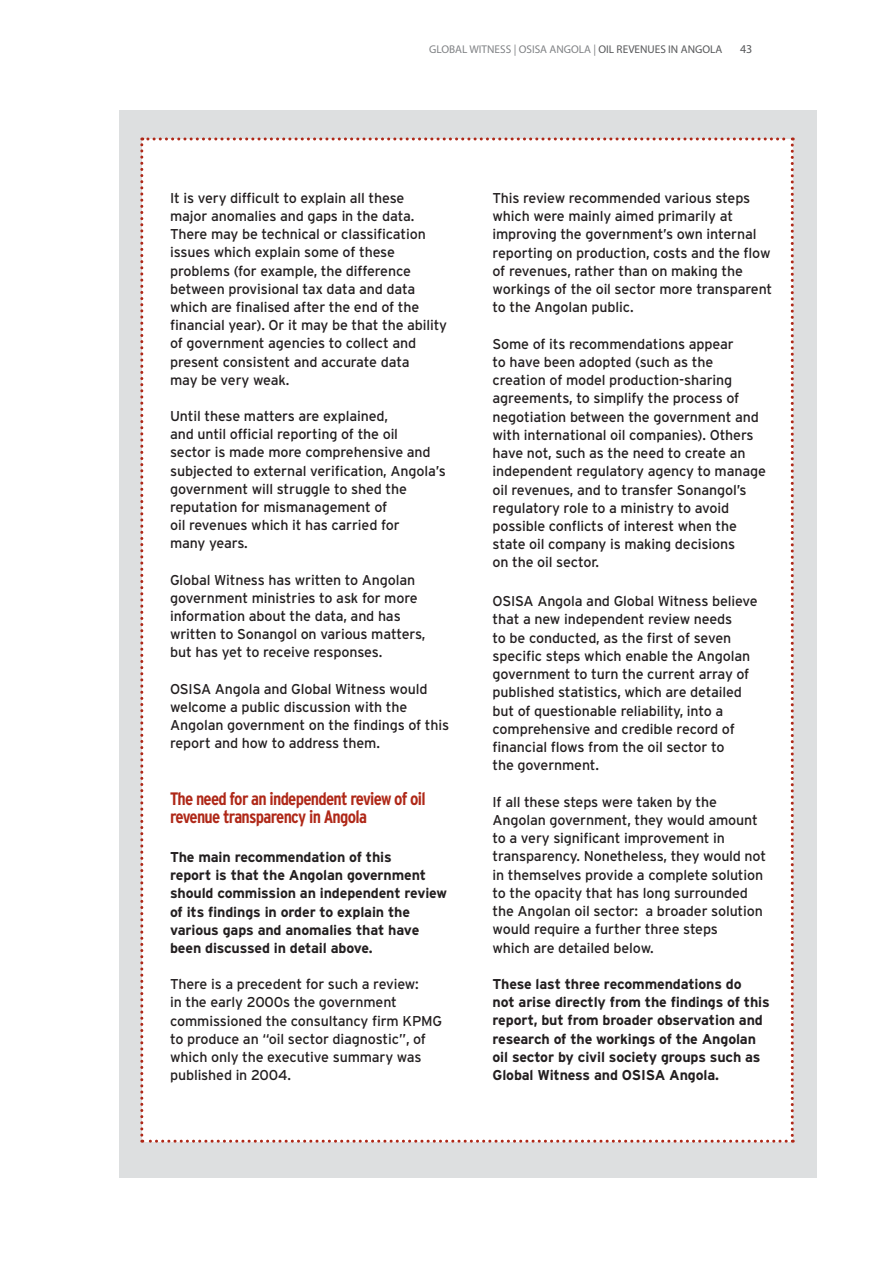
<style>
.page{position:relative;width:893px;height:1263px;background:#fff}
.page>*{position:absolute;margin:0;border:0;box-sizing:border-box;transform-origin:0 0}
.t1{font:700 condensed 18px/18.1px "Interstate";letter-spacing:-.04em;color:#af2818}
.t2{font:14.25px/18.3px "Interstate";letter-spacing:-.01em;color:#231f20}
.t3{font:700 14.25px/18.1px "Interstate";letter-spacing:-.01em;color:#231f20}
.t4{font:12px "Myriad Pro";color:#57585a}
.t5{font:11.25px "Myriad Pro";color:#808285}
.s1{color:#57585a}
</style>
<div class="page">
<div style="left:119px;top:111px;width:697px;height:1067px;background:#dddfe0"></div>
<div style="left:140px;top:137px;width:654px;height:1006px;background:#fff"></div>
<p class="t5" style="left:429px;top:43px;width:294px">GLOBAL WITNESS | OSISA ANGOLA | <span class="s1">OIL REVENUES IN ANGOLA</span></p>
<p class="t4" style="left:740px;top:42px;width:14px">43</p>
<p class="t2" style="left:170px;top:189px;width:278px">It is very difficult to explain all these<br>major anomalies and gaps in the data.<br>There may be technical or classification issues which explain some of these problems (for example, the difference between provisional tax data and data which are finalised after the end of the financial year). Or it may be that the ability of government agencies to collect and present consistent and accurate data<br>may be very weak.</p>
<p class="t2" style="left:170px;top:407px;width:277px">U ntil these matters are explained,<br>and until official reporting of the oil<br>sector is made more comprehensive and subjected to external verification, Angola’s government will struggle to shed the reputation for mismanagement of<br>oil revenues which it has carried for<br>many years.</p>
<p class="t2" style="left:170px;top:570px;width:257px">Global Witness has written to Angolan government ministries to ask for more information about the data, and has written to Sonangol on various matters, but has yet to receive responses.</p>
<p class="t2" style="left:170px;top:680px;width:281px">OSISA Angola and Global Witness would welcome a public discussion with the Angolan government on the findings of this report and how to address them.</p>
<p class="t1" style="left:170px;top:790px;width:257px">The need for an independent review of oil revenue transparency in Angola</p>
<p class="t3" style="left:170px;top:848px;width:279px">The main recommendation of this<br>report is that the Angolan government should commission an independent review of its findings in order to explain the various gaps and anomalies that have been discussed in detail above.</p>
<p class="t2" style="left:170px;top:975px;width:258px">There is a precedent for such a review: in the early 2000s the government commissioned the consultancy firm KPMG to produce an “oil sector diagnostic”, of which only the executive summary was published in 2004.</p>
<p class="t2" style="left:493px;top:189px;width:281px">This review recommended various steps which were mainly aimed primarily at improving the government’s own internal reporting on production, costs and the flow of revenues, rather than on making the workings of the oil sector more transparent to the Angolan public.</p>
<p class="t2" style="left:493px;top:334px;width:275px">Some of its recommendations appear<br>to have been adopted (such as the creation of model production-sharing agreements, to simplify the process of negotiation between the government and with international oil companies). Others have not, such as the need to create an independent regulatory agency to manage oil revenues, and to transfer Sonangol’s regulatory role to a ministry to avoid possible conflicts of interest when the state oil company is making decisions<br>on the oil sector.</p>
<p class="t2" style="left:493px;top:592px;width:267px">OSISA Angola and Global Witness believe that a new independent review needs<br>to be conducted, as the first of seven specific steps which enable the Angolan government to turn the current array of published statistics, which are detailed but of questionable reliability, into a comprehensive and credible record of financial flows from the oil sector to<br>the government.</p>
<p class="t2" style="left:493px;top:792px;width:275px">If all these steps were taken by the Angolan government, they would amount to a very significant improvement in transparency. Nonetheless, they would not in themselves provide a complete solution to the opacity that has long surrounded the Angolan oil sector: a broader solution would require a further three steps<br>which are detailed below.</p>
<p class="t3" style="left:493px;top:975px;width:279px">These last three recommendations do<br>not arise directly from the findings of this report, but from broader observation and research of the workings of the Angolan oil sector by civil society groups such as Global Witness and OSISA Angola.</p>
</div>
